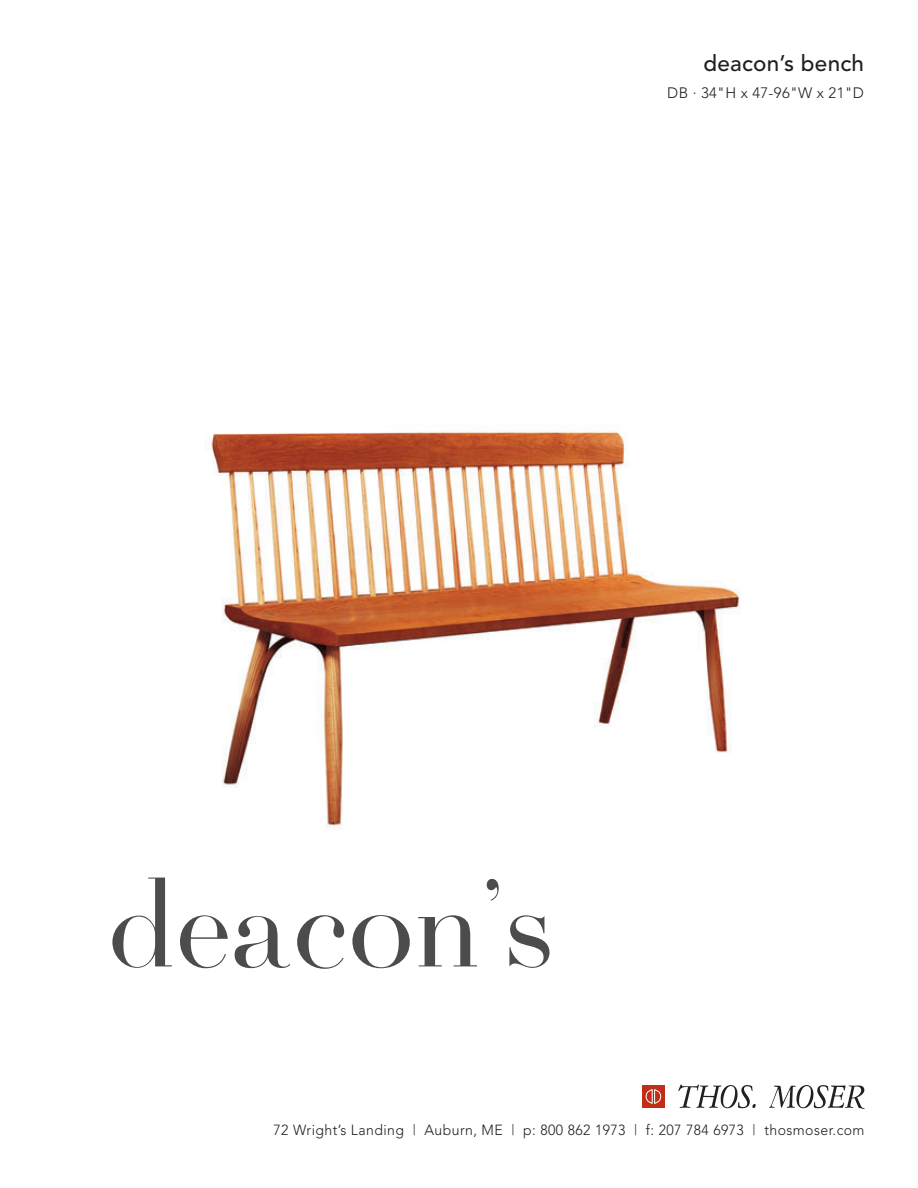
<style>
.page{position:relative;width:918px;height:1188px;background:#fff}
.page>*{position:absolute;margin:0;border:0;box-sizing:border-box;transform-origin:0 0}
.t1{font:129.75px "Firmin Didot Rmn";letter-spacing:.005em;color:#4b4c4d}
.t2{font:500 22.5px "Avenir";letter-spacing:.01em;color:#231f20}
.t3{font:300 15px "Avenir";letter-spacing:.02em;color:#231f20}
.t4{font:300 14.55px "Avenir";letter-spacing:.03em;color:#231f20;scale:.96 1}
</style>
<div class="page">
<div style="left:642px;top:1086px;width:22px;height:22px;background:#c02d19"></div>
<svg style="left:646px;top:1089px;width:15px;height:15px"></svg>
<img style="left:210px;top:431px;width:531px;height:398px">
<img style="left:678px;top:1084px;width:187px;height:26px">
<h2 class="t2" style="left:703px;top:50px;width:162px">deacon’s bench</h2>
<p class="t3" style="left:667px;top:84px;width:198px">DB · 34"H x 47-96"W x 21"D</p>
<h1 class="t1" style="left:108px;top:837px;width:447px">deacon’s</h1>
<p class="t4" style="left:274px;top:1122px;width:617px">72 Wright’s Landing | Auburn, ME | p: 800 862 1973 | f: 207 784 6973 | thosmoser.com</p>
</div>
